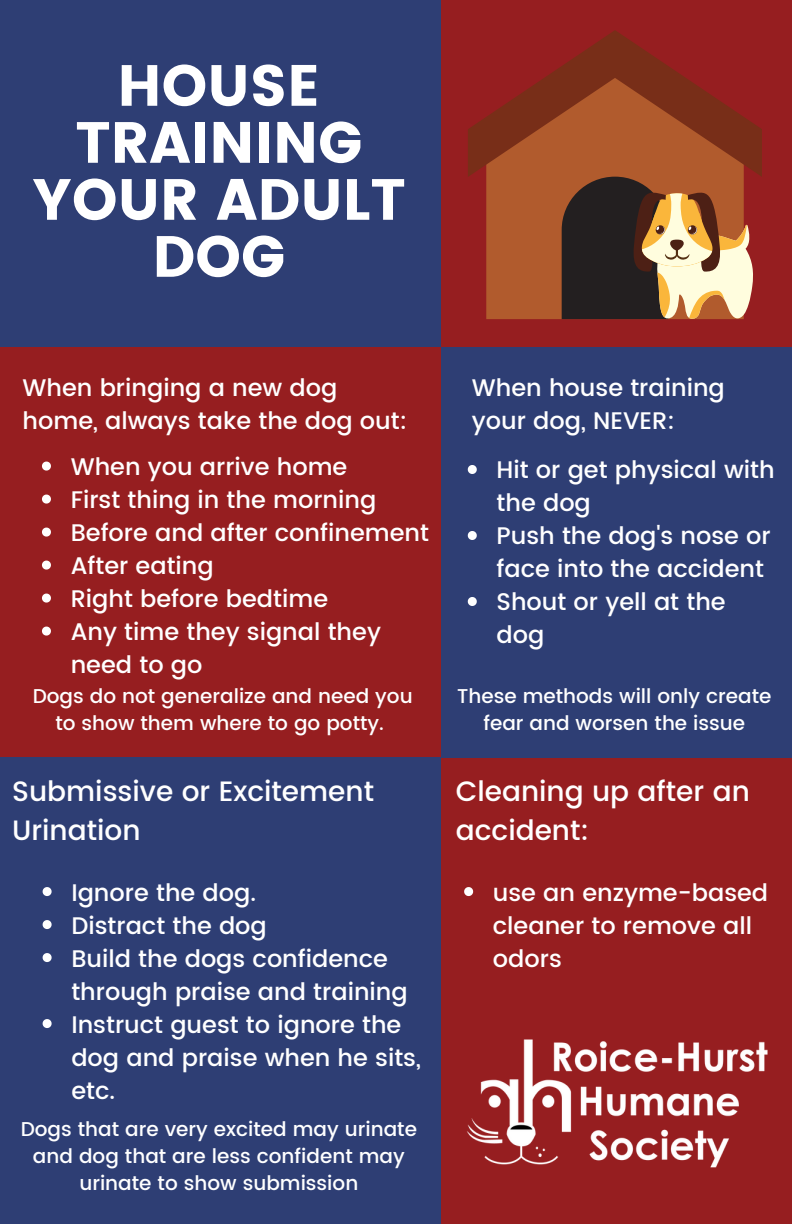
<style>
.page{position:relative;width:792px;height:1224px;background:#961e20}
.page>*{position:absolute;margin:0;border:0;box-sizing:border-box;transform-origin:0 0}
.t1{font:58px/57px "Poppins";color:#fff;text-align:center}
.t2{font:500 28px/39px "Poppins";color:#fff}
.t3{font:500 24px/33px "Poppins";color:#fff}
.t4{font:500 20px/27px "Poppins";color:#fff;text-align:center}
</style>
<div class="page">
<div style="left:0;top:1px;width:441px;height:346px;background:#2e3e74"></div>
<div style="left:0;top:757px;width:441px;height:467px;background:#2e3e74"></div>
<div style="left:441px;top:347px;width:351px;height:411px;background:#2e3e74"></div>
<div style="left:486px;top:177px;width:76px;height:142px;background:#b15b2d"></div>
<svg style="left:468px;top:30px;width:294px;height:147px"></svg>
<svg style="left:562px;top:177px;width:191px;height:143px;background:#83654c"></svg>
<img style="left:467px;top:1039px;width:301px;height:129px">
<svg style="left:42px;top:462px;width:9px;height:9px"></svg>
<svg style="left:42px;top:495px;width:9px;height:9px"></svg>
<svg style="left:42px;top:528px;width:9px;height:9px"></svg>
<svg style="left:42px;top:561px;width:9px;height:9px"></svg>
<svg style="left:42px;top:594px;width:9px;height:9px"></svg>
<svg style="left:42px;top:627px;width:9px;height:9px"></svg>
<svg style="left:43px;top:887px;width:9px;height:9px"></svg>
<svg style="left:43px;top:920px;width:9px;height:9px"></svg>
<svg style="left:43px;top:953px;width:9px;height:9px"></svg>
<svg style="left:43px;top:1019px;width:9px;height:9px"></svg>
<svg style="left:468px;top:465px;width:9px;height:9px"></svg>
<svg style="left:468px;top:531px;width:9px;height:9px"></svg>
<svg style="left:468px;top:597px;width:9px;height:9px"></svg>
<svg style="left:464px;top:887px;width:9px;height:9px"></svg>
<p class="t1" style="left:32px;top:57px;width:375px">HOUSE<br>TRAINING<br>YOUR ADULT<br>DOG</p>
<p class="t3" style="left:23px;top:372px;width:386px">When bringing a new dog home, always take the dog out:</p>
<p class="t3" style="left:71px;top:450px;width:278px">When you arrive home</p>
<p class="t3" style="left:71px;top:483px;width:307px">First thing in the morning</p>
<p class="t3" style="left:71px;top:516px;width:360px">Before and after confinement</p>
<p class="t3" style="left:71px;top:549px;width:145px">After eating</p>
<p class="t3" style="left:71px;top:582px;width:259px">Right before bedtime</p>
<p class="t3" style="left:71px;top:615px;width:312px">Any time they signal they</p>
<p class="t3" style="left:71px;top:648px;width:133px">need to go</p>
<p class="t4" style="left:33px;top:682px;width:382px">Dogs do not generalize and need you to show them where to go potty.</p>
<p class="t2" style="left:12px;top:772px;width:363px">Submissive or Excitement<br>Urination</p>
<p class="t3" style="left:71px;top:876px;width:186px">Ignore the dog.</p>
<p class="t3" style="left:71px;top:909px;width:197px">Distract the dog</p>
<p class="t3" style="left:71px;top:942px;width:338px">Build the dogs confidence through praise and training</p>
<p class="t3" style="left:71px;top:1008px;width:351px">Instruct guest to ignore the dog and praise when he sits, etc.</p>
<p class="t4" style="left:21px;top:1116px;width:398px">Dogs that are very excited may urinate and dog that are less confident may urinate to show submission</p>
<p class="t3" style="left:472px;top:372px;width:254px">When house training your dog, NEVER:</p>
<p class="t3" style="left:497px;top:454px;width:280px">Hit or get physical with the dog</p>
<p class="t3" style="left:497px;top:520px;width:276px">Push the dog's nose or</p>
<p class="t3" style="left:497px;top:553px;width:269px">face into the accident</p>
<p class="t3" style="left:497px;top:586px;width:231px">Shout or yell at the dog</p>
<p class="t4" style="left:457px;top:682px;width:316px">These methods will only create fear and worsen the issue</p>
<p class="t2" style="left:456px;top:772px;width:296px">Cleaning up after an accident:</p>
<p class="t3" style="left:493px;top:876px;width:277px">use an enzyme-based cleaner to remove all odors</p>
</div>
